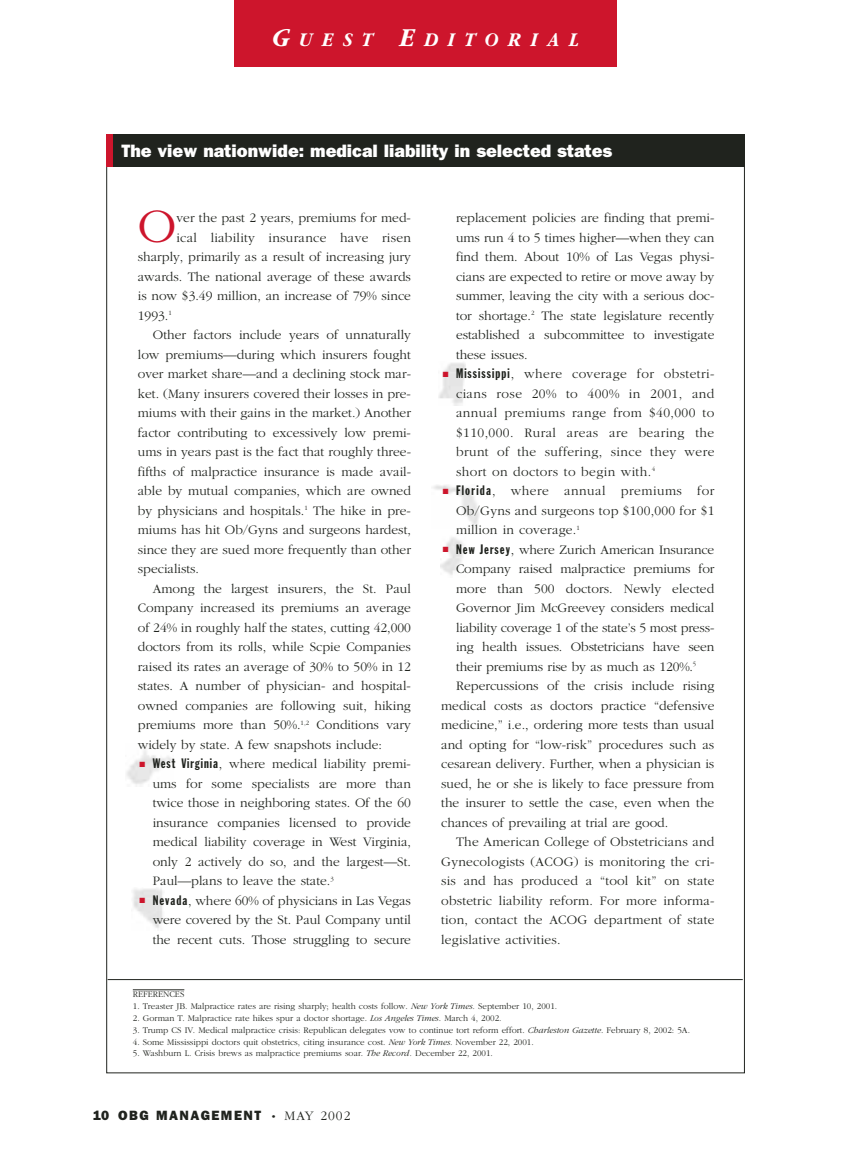
<style>
.page{position:relative;width:851px;height:1161px;background:#fff}
.page>*{position:absolute;margin:0;border:0;box-sizing:border-box;transform-origin:0 0}
.t1{font:300 49.8px "Garamond";color:#cd152c}
.t2{font:italic 700 20.25px "Garamond";letter-spacing:.52em;color:#fff;scale:.9 1}
.t3{font:800 18px "Franklin Gothic";color:#fff}
.t4{font:300 13.5px/19.5px "Garamond";color:#20231e;text-align:justify}
.t5{font:300 13.5px "Garamond";letter-spacing:.02em;color:#20231e}
.t6{font:800 13.5px "Franklin Gothic";letter-spacing:.11em;color:#20231e}
.t7{font:300 9px "Garamond";color:#20231e}
.s1{font-size:27px}
.s2{color:#cd152c}
.s3{font-family:"Franklin Gothic Extra Cond";font-weight:400}
.s4{font-style:italic}
.s5{font-family:"Garamond";font-weight:300;font-size:8.25px}
.s6{font-family:"Garamond";font-weight:300}
</style>
<div class="page">
<div style="left:234px;top:0;width:382px;height:67px;background:#cd152c"></div>
<hr style="left:133px;top:990px;width:51px;height:1px;background:#20231e">
<hr style="left:108px;top:979px;width:634px;height:1px;background:#20231e">
<div style="left:109px;top:134px;width:635px;height:33px;background:#20231e"></div>
<div style="left:106px;top:134px;width:6px;height:33px;background:#cd152c"></div>
<img style="left:433px;top:485px;width:46px;height:41px">
<img style="left:438px;top:363px;width:27px;height:42px">
<img style="left:133px;top:888px;width:30px;height:40px">
<h2 class="t2" style="left:271px;top:32px;width:342px"><span class="s1">G</span>UEST <span class="s1">E</span>DITORIAL</h2>
<h3 class="t3" style="left:121px;top:145px;width:492px">The view nationwide: medical liability in selected states</h3>
<h1 class="t1" style="left:138px;top:206px;width:40px">O</h1>
<p class="t4" style="left:176px;top:209px;width:236px">ver the past 2 years, premiums for med-</p>
<p class="t5" style="left:176px;top:232px;width:236px">ical liability insurance have risen</p>
<p class="t4" style="left:138px;top:248px;width:274px">sharply, primarily as a result of increasing jury</p>
<p class="t4" style="left:138px;top:268px;width:275px">awards. The national average of these awards</p>
<p class="t4" style="left:138px;top:287px;width:274px">is now $3.49 million, an increase of 79% since</p>
<p class="t4" style="left:138px;top:307px;width:35px">1993.<sup>1</sup></p>
<p class="t4" style="left:153px;top:326px;width:260px">Other factors include years of unnaturally</p>
<p class="t4" style="left:138px;top:346px;width:274px">low premiums—during which insurers fought</p>
<p class="t4" style="left:138px;top:365px;width:275px">over market share—and a declining stock mar-</p>
<p class="t4" style="left:138px;top:385px;width:274px">ket. (Many insurers covered their losses in pre-</p>
<p class="t4" style="left:138px;top:404px;width:274px">miums with their gains in the market.) Another</p>
<p class="t4" style="left:138px;top:424px;width:274px">factor contributing to excessively low premi-</p>
<p class="t4" style="left:138px;top:443px;width:275px">ums in years past is the fact that roughly three-</p>
<p class="t4" style="left:138px;top:463px;width:275px">fifths of malpractice insurance is made avail-</p>
<p class="t4" style="left:138px;top:482px;width:274px">able by mutual companies, which are owned</p>
<p class="t4" style="left:138px;top:502px;width:274px">by physicians and hospitals.<sup>1</sup> The hike in pre-</p>
<p class="t4" style="left:138px;top:521px;width:274px">miums has hit Ob/Gyns and surgeons hardest,</p>
<p class="t4" style="left:138px;top:541px;width:274px">since they are sued more frequently than other</p>
<p class="t4" style="left:138px;top:560px;width:63px">specialists.</p>
<p class="t4" style="left:153px;top:580px;width:259px">Among the largest insurers, the St. Paul</p>
<p class="t4" style="left:138px;top:599px;width:274px">Company increased its premiums an average</p>
<p class="t4" style="left:138px;top:619px;width:275px">of 24% in roughly half the states, cutting 42,000</p>
<p class="t4" style="left:138px;top:638px;width:274px">doctors from its rolls, while Scpie Companies</p>
<p class="t4" style="left:138px;top:658px;width:275px">raised its rates an average of 30% to 50% in 12</p>
<p class="t4" style="left:138px;top:677px;width:274px">states. A number of physician- and hospital-</p>
<p class="t4" style="left:138px;top:697px;width:274px">owned companies are following suit, hiking</p>
<p class="t4" style="left:138px;top:716px;width:274px">premiums more than 50%.<sup>1,2</sup> Conditions vary</p>
<p class="t4" style="left:138px;top:736px;width:246px">widely by state. A few snapshots include:</p>
<p class="t4" style="left:153px;top:755px;width:260px;text-indent:-13px"><span class="s2">■</span> <span class="s3">West Virginia</span>, where medical liability premi&shy;ums for some specialists are more than twice those in neighboring states. Of the 60 insurance companies licensed to provide medical liability coverage in West Virginia, only 2 actively do so, and the largest—St.<br>Paul—plans to leave the state.<sup>3</sup></p>
<p class="t4" style="left:153px;top:892px;width:260px;text-indent:-13px"><span class="s2">■</span> <span class="s3">Nevada</span>, where 60% of physicians in Las Vegas were covered by the St. Paul Company until the recent cuts. Those struggling to secure</p>
<p class="t4" style="left:456px;top:209px;width:260px">replacement policies are finding that premi&shy;ums run 4 to 5 times higher—when they can find them. About 10% of Las Vegas physi&shy;cians are expected to retire or move away by summer, leaving the city with a serious doc&shy;tor shortage.<sup>2</sup> The state legislature recently established a subcommittee to investigate these issues.</p>
<p class="t4" style="left:456px;top:365px;width:260px;text-indent:-13px"><span class="s2">■</span> <span class="s3">Mississippi</span>, where coverage for obstetri&shy;cians rose 20% to 400% in 2001, and annual premiums range from $40,000 to $110,000. Rural areas are bearing the brunt of the suffering, since they were short on doctors to begin with.<sup>4</sup></p>
<p class="t4" style="left:456px;top:482px;width:260px;text-indent:-13px"><span class="s2">■</span> <span class="s3">Florida</span>, where annual premiums for Ob/Gyns and surgeons top $100,000 for $1 million in coverage.<sup>1</sup></p>
<p class="t4" style="left:442px;top:541px;width:273px"><span class="s2">■</span> <span class="s3">New Jersey</span>, where Zurich American Insurance</p>
<p class="t4" style="left:456px;top:560px;width:260px">Company raised malpractice premiums for</p>
<p class="t4" style="left:456px;top:580px;width:260px">more than 500 doctors. Newly elected</p>
<p class="t4" style="left:456px;top:599px;width:260px">Governor Jim McGreevey considers medical</p>
<p class="t4" style="left:456px;top:619px;width:260px">liability coverage 1 of the state’s 5 most press-</p>
<p class="t4" style="left:456px;top:638px;width:260px">ing health issues. Obstetricians have seen</p>
<p class="t4" style="left:456px;top:658px;width:242px">their premiums rise by as much as 120%.<sup>5</sup></p>
<p class="t4" style="left:456px;top:677px;width:259px">Repercussions of the crisis include rising</p>
<p class="t4" style="left:441px;top:697px;width:275px">medical costs as doctors practice “defensive</p>
<p class="t4" style="left:441px;top:716px;width:274px">medicine,” i.e., ordering more tests than usual</p>
<p class="t4" style="left:441px;top:736px;width:274px">and opting for “low-risk” procedures such as</p>
<p class="t4" style="left:441px;top:755px;width:274px">cesarean delivery. Further, when a physician is</p>
<p class="t4" style="left:441px;top:775px;width:274px">sued, he or she is likely to face pressure from</p>
<p class="t4" style="left:441px;top:794px;width:274px">the insurer to settle the case, even when the</p>
<p class="t4" style="left:441px;top:814px;width:228px">chances of prevailing at trial are good.</p>
<p class="t4" style="left:456px;top:833px;width:260px">The American College of Obstetricians and</p>
<p class="t4" style="left:441px;top:853px;width:275px">Gynecologists (ACOG) is monitoring the cri-</p>
<p class="t4" style="left:441px;top:872px;width:275px">sis and has produced a “tool kit” on state</p>
<p class="t4" style="left:441px;top:892px;width:274px">obstetric liability reform. For more informa-</p>
<p class="t4" style="left:441px;top:911px;width:275px">tion, contact the ACOG department of state</p>
<p class="t4" style="left:441px;top:931px;width:121px">legislative activities.</p>
<p class="t7" style="left:133px;top:991px;width:53px">REFERENCES</p>
<p class="t7" style="left:133px;top:1003px;width:426px">1. Treaster JB. Malpractice rates are rising sharply; health costs follow. <span class="s4">New York Times.</span> September 10, 2001.</p>
<p class="t7" style="left:133px;top:1015px;width:370px">2. Gorman T. Malpractice rate hikes spur a doctor shortage. <span class="s4">Los Angeles Times</span>. March 4, 2002.</p>
<p class="t7" style="left:133px;top:1026px;width:558px">3. Trump CS IV. Medical malpractice crisis: Republican delegates vow to continue tort reform effort. <span class="s4">Charleston Gazette</span>. February 8, 2002: 5A.</p>
<p class="t7" style="left:133px;top:1038px;width:402px">4. Some Mississippi doctors quit obstetrics, citing insurance cost. <span class="s4">New York Times.</span> November 22, 2001.</p>
<p class="t7" style="left:133px;top:1050px;width:361px">5. Washburn L. Crisis brews as malpractice premiums soar. <span class="s4">The Record.</span> December 22, 2001.</p>
<p class="t6" style="left:93px;top:1111px;width:259px">10 OBG MANAGEMENT <span class="s5">•</span> <span class="s6">MAY 2002</span></p>
</div>
